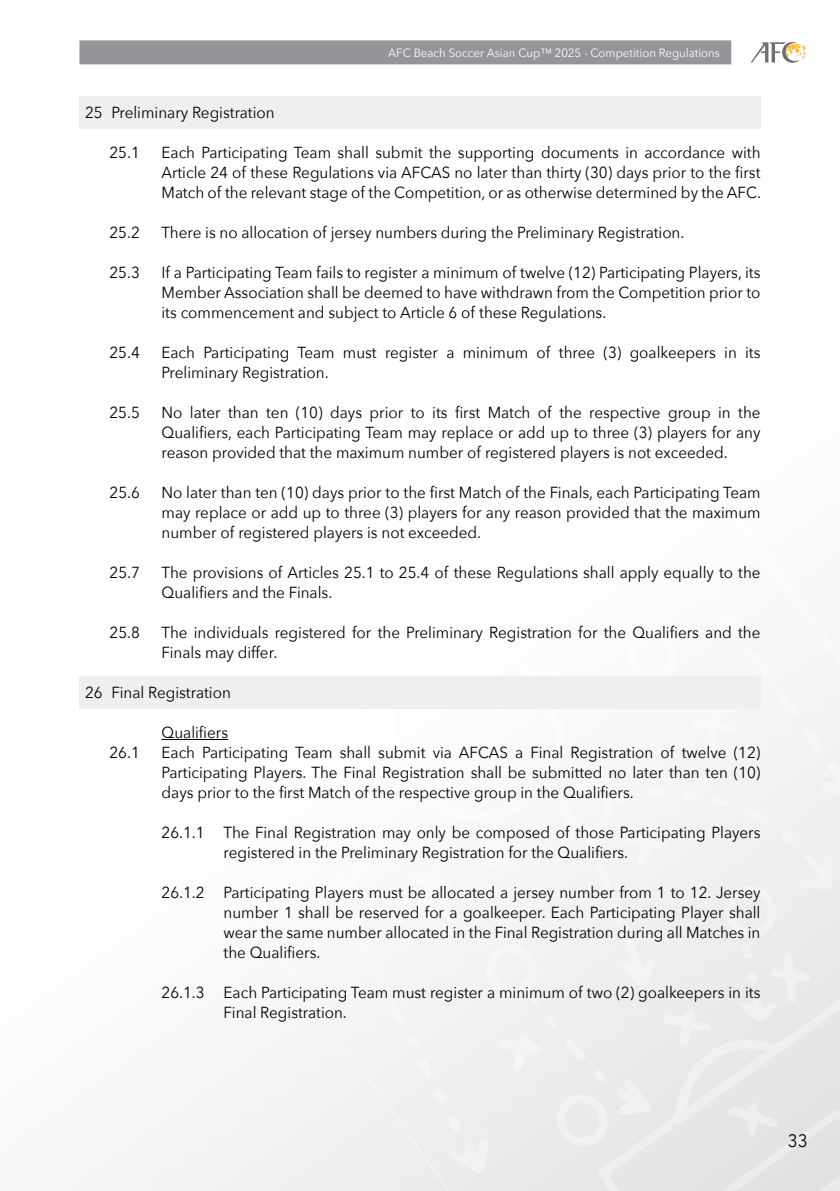
<style>
.page{position:relative;width:840px;height:1191px;background:#fff}
.page>*{position:absolute;margin:0;border:0;box-sizing:border-box;transform-origin:0 0}
.t1{font:18px "Avenir Next";color:#000;scale:.95 1}
.t2{font:16px/20px "Avenir Next";color:#000;text-align:justify;scale:.95 1}
.t3{font:12px "Avenir Next";color:#fff;scale:.95 1}
</style>
<div class="page">
<svg style="left:79px;top:662px;width:760px;height:529px;fill:#f5f6f6"></svg>
<svg style="left:130px;top:708px;width:63px;height:38px"></svg>
<svg style="left:311px;top:709px;width:46px;height:46px"></svg>
<svg style="left:281px;top:768px;width:46px;height:46px"></svg>
<svg style="left:293px;top:662px;width:49px;height:14px"></svg>
<div style="left:484px;top:940px;width:54px;height:65px;background:#f2f2f3"></div>
<svg style="left:624px;top:662px;width:58px;height:14px"></svg>
<div style="left:620px;top:938px;width:35px;height:49px;background:#efeff0"></div>
<div style="left:662px;top:1008px;width:47px;height:41px;background:#ebebec"></div>
<svg style="left:406px;top:865px;width:47px;height:42px"></svg>
<div style="left:688px;top:708px;width:47px;height:44px;background:#f6f6f6"></div>
<svg style="left:479px;top:834px;width:33px;height:32px"></svg>
<svg style="left:744px;top:662px;width:27px;height:14px"></svg>
<svg style="left:774px;top:689px;width:25px;height:28px"></svg>
<svg style="left:434px;top:827px;width:31px;height:13px"></svg>
<svg style="left:741px;top:804px;width:27px;height:20px"></svg>
<div style="left:802px;top:729px;width:37px;height:69px;background:#f1f2f2"></div>
<svg style="left:387px;top:1002px;width:17px;height:21px"></svg>
<svg style="left:609px;top:901px;width:15px;height:25px"></svg>
<svg style="left:355px;top:939px;width:14px;height:22px"></svg>
<svg style="left:373px;top:972px;width:16px;height:20px"></svg>
<svg style="left:399px;top:826px;width:22px;height:17px"></svg>
<svg style="left:779px;top:828px;width:15px;height:15px"></svg>
<svg style="left:710px;top:795px;width:18px;height:11px"></svg>
<div style="left:448px;top:1115px;width:41px;height:59px;background:#eceded"></div>
<div style="left:558px;top:779px;width:110px;height:109px;background:#f4f5f5"></div>
<svg style="left:417px;top:1060px;width:16px;height:17px"></svg>
<svg style="left:432px;top:1088px;width:16px;height:16px"></svg>
<svg style="left:681px;top:789px;width:18px;height:10px"></svg>
<div style="left:497px;top:1015px;width:155px;height:133px;background:#ececed"></div>
<svg style="left:316px;top:840px;width:75px;height:91px"></svg>
<svg style="left:406px;top:1034px;width:14px;height:13px"></svg>
<div style="left:723px;top:854px;width:108px;height:167px;background:#ececed"></div>
<svg style="left:726px;top:1100px;width:52px;height:36px;background:#e6e7e8"></svg>
<svg style="left:750px;top:42px;width:57px;height:21px"></svg>
<div style="left:79px;top:40px;width:651px;height:24px;background:#939598"></div>
<div style="left:79px;top:96px;width:681px;height:32px;background:#efeff0"></div>
<div style="left:79px;top:676px;width:681px;height:32px;background:#efeff0"></div>
<hr style="left:161px;top:739px;width:67px;height:1px;background:#000">
<p class="t3" style="left:388px;top:43px;width:350px">AFC Beach Soccer Asian Cup™ 2025 - Competition Regulations</p>
<p class="t2" style="left:85px;top:102px;width:201px">25 Preliminary Registration</p>
<p class="t2" style="left:109px;top:142px;width:33px">25.1</p>
<p class="t2" style="left:161px;top:142px;width:632px">Each Participating Team shall submit the supporting documents in accordance with Article 24 of these Regulations via AFCAS no later than thirty (30) days prior to the first Match of the relevant stage of the Competition, or as otherwise determined by the AFC.</p>
<p class="t2" style="left:109px;top:222px;width:33px">25.2</p>
<p class="t2" style="left:161px;top:222px;width:551px">There is no allocation of jersey numbers during the Preliminary Registration.</p>
<p class="t2" style="left:109px;top:262px;width:33px">25.3</p>
<p class="t2" style="left:161px;top:262px;width:631px">If a Participating Team fails to register a minimum of twelve (12) Participating Players, its Member Association shall be deemed to have withdrawn from the Competition prior to its commencement and subject to Article 6 of these Regulations.</p>
<p class="t2" style="left:109px;top:342px;width:33px">25.4</p>
<p class="t2" style="left:161px;top:342px;width:631px">Each Participating Team must register a minimum of three (3) goalkeepers in its<br>Preliminary Registration.</p>
<p class="t2" style="left:109px;top:402px;width:33px">25.5</p>
<p class="t2" style="left:161px;top:402px;width:631px">No later than ten (10) days prior to its first Match of the respective group in the Qualifiers, each Participating Team may replace or add up to three (3) players for any reason provided that the maximum number of registered players is not exceeded.</p>
<p class="t2" style="left:109px;top:482px;width:33px">25.6</p>
<p class="t2" style="left:161px;top:482px;width:631px">No later than ten (10) days prior to the first Match of the Finals, each Participating Team may replace or add up to three (3) players for any reason provided that the maximum number of registered players is not exceeded.</p>
<p class="t2" style="left:109px;top:562px;width:33px">25.7</p>
<p class="t2" style="left:161px;top:562px;width:631px">The provisions of Articles 25.1 to 25.4 of these Regulations shall apply equally to the<br>Qualifiers and the Finals.</p>
<p class="t2" style="left:109px;top:622px;width:33px">25.8</p>
<p class="t2" style="left:161px;top:622px;width:631px">The individuals registered for the Preliminary Registration for the Qualifiers and the<br>Finals may differ.</p>
<p class="t2" style="left:85px;top:682px;width:155px">26 Final Registration</p>
<p class="t2" style="left:161px;top:722px;width:72px">Qualifiers</p>
<p class="t2" style="left:109px;top:742px;width:34px">26.1</p>
<p class="t2" style="left:161px;top:742px;width:631px">Each Participating Team shall submit via AFCAS a Final Registration of twelve (12)<br>Participating Players. The Final Registration shall be submitted no later than ten (10) days prior to the first Match of the respective group in the Qualifiers.</p>
<p class="t2" style="left:223px;top:822px;width:566px;text-indent:-62px">26.1.1 The Final Registration may only be composed of those Participating Players registered in the Preliminary Registration for the Qualifiers.</p>
<p class="t2" style="left:223px;top:882px;width:566px;text-indent:-62px">26.1.2 Participating Players must be allocated a jersey number from 1 to 12. Jersey number 1 shall be reserved for a goalkeeper. Each Participating Player shall wear the same number allocated in the Final Registration during all Matches in the Qualifiers.</p>
<p class="t2" style="left:223px;top:982px;width:566px;text-indent:-62px">26.1.3 Each Participating Team must register a minimum of two (2) goalkeepers in its<br>Final Registration.</p>
<p class="t1" style="left:787px;top:1125px;width:22px">33</p>
</div>
